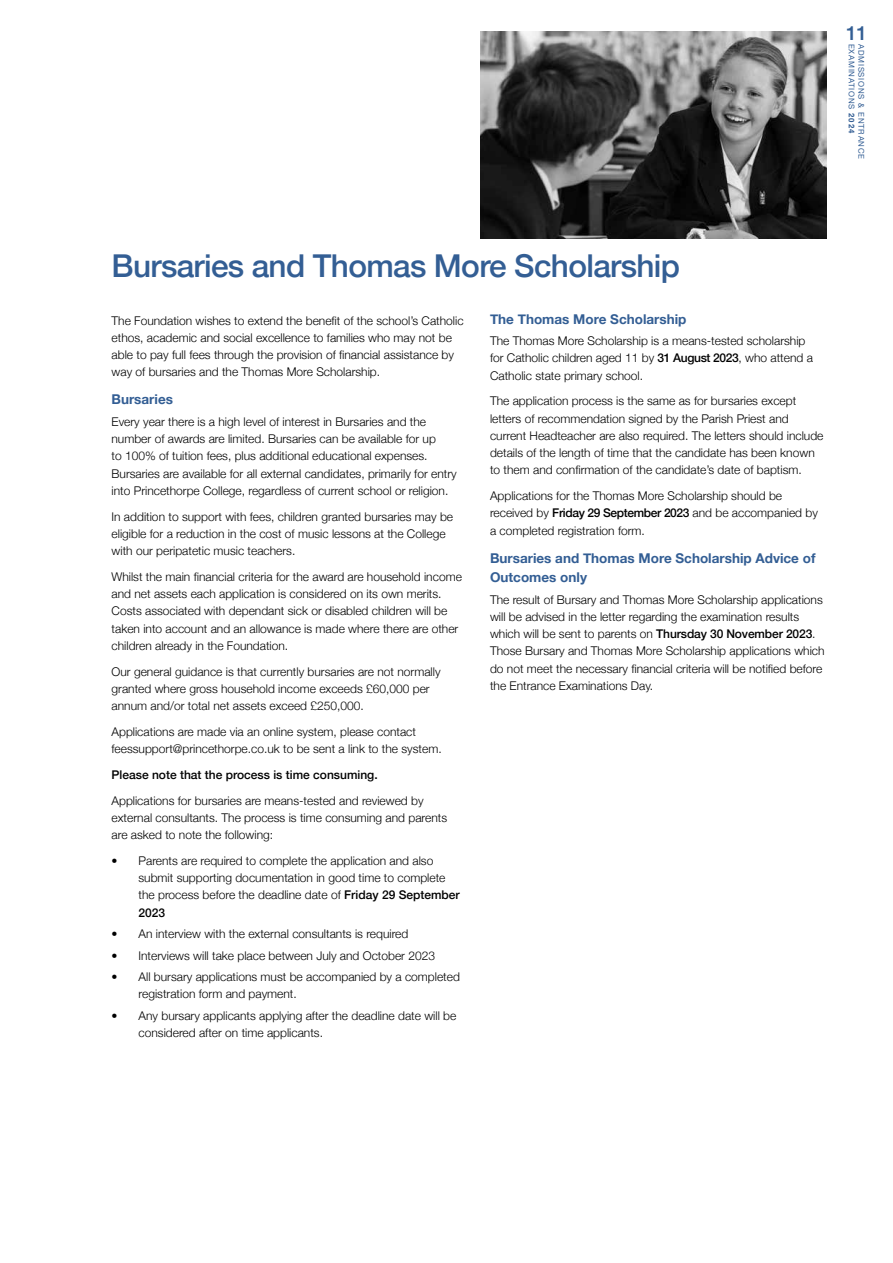
<style>
.page{position:relative;width:893px;height:1263px;background:#fff}
.page>*{position:absolute;margin:0;border:0;box-sizing:border-box;transform-origin:0 0}
.t1{font:500 31.5px "Helvetica Neue";letter-spacing:-.02em;color:#335e94}
.t2{font:500 19.5px "Helvetica Neue";color:#335e94}
.t3{font:700 13.5px/19.5px "Helvetica Neue";color:#335e94}
.t4{font:300 12px/17.2px "Helvetica Neue";color:#000}
.t5{font:500 12px "Helvetica Neue";color:#000}
.t6{font:7.95px "Helvetica Neue";letter-spacing:.1em;color:#335e94}
.t7{font:700 7.95px "Helvetica";color:#335e94}
.s1{font-weight:500}
</style>
<div class="page">
<img style="left:480px;top:32px;width:346px;height:206px">
<h2 class="t2" style="left:846px;top:18px;width:23px">11</h2>
<p class="t6" style="left:857px;top:44px;width:67px;rotate:90deg">EXAMINATIONS</p>
<p class="t6" style="left:867px;top:44px;width:117px;rotate:90deg">ADMISSIONS &amp; ENTRANCE</p>
<p class="t7" style="left:857px;top:113px;width:21px;rotate:90deg">2024</p>
<h1 class="t1" style="left:112px;top:241px;width:570px">Bursaries and Thomas More Scholarship</h1>
<p class="t4" style="left:112px;top:311px;width:354px">The Foundation wishes to extend the benefit of the school’s Catholic ethos, academic and social excellence to families who may not be able to pay full fees through the provision of financial assistance by way of bursaries and the Thomas More Scholarship.</p>
<p class="t3" style="left:112px;top:390px;width:63px">Bursaries</p>
<p class="t4" style="left:112px;top:412px;width:347px">Every year there is a high level of interest in Bursaries and the number of awards are limited. Bursaries can be available for up<br>to 100% of tuition fees, plus additional educational expenses.<br>Bursaries are available for all external candidates, primarily for entry into Princethorpe College, regardless of current school or religion.</p>
<p class="t4" style="left:112px;top:507px;width:343px">In addition to support with fees, children granted bursaries may be eligible for a reduction in the cost of music lessons at the College with our peripatetic music teachers.</p>
<p class="t4" style="left:112px;top:567px;width:352px">Whilst the main financial criteria for the award are household income and net assets each application is considered on its own merits.<br>Costs associated with dependant sick or disabled children will be taken into account and an allowance is made where there are other children already in the Foundation.</p>
<p class="t4" style="left:112px;top:662px;width:330px">Our general guidance is that currently bursaries are not normally granted where gross household income exceeds £60,000 per annum and/or total net assets exceed £250,000.</p>
<p class="t4" style="left:112px;top:722px;width:332px">Applications are made via an online system, please contact feessupport@princethorpe.co.uk to be sent a link to the system.</p>
<p class="t5" style="left:112px;top:765px;width:268px">Please note that the process is time consuming.</p>
<p class="t4" style="left:112px;top:791px;width:337px">Applications for bursaries are means-tested and reviewed by external consultants. The process is time consuming and parents are asked to note the following:</p>
<p class="t4" style="left:139px;top:851px;width:323px;text-indent:-27px">• Parents are required to complete the application and also submit supporting documentation in good time to complete the process before the deadline date of <span class="s1">Friday 29 September 2023</span></p>
<p class="t4" style="left:112px;top:924px;width:298px">• An interview with the external consultants is required</p>
<p class="t4" style="left:112px;top:946px;width:325px">• Interviews will take place between July and October 2023</p>
<p class="t4" style="left:139px;top:967px;width:323px;text-indent:-27px">• All bursary applications must be accompanied by a completed registration form and payment.</p>
<p class="t4" style="left:139px;top:1006px;width:319px;text-indent:-27px">• Any bursary applicants applying after the deadline date will be considered after on time applicants.</p>
<p class="t3" style="left:490px;top:309px;width:198px">The Thomas More Scholarship</p>
<p class="t4" style="left:490px;top:331px;width:324px">The Thomas More Scholarship is a means-tested scholarship for Catholic children aged 11 by <span class="s1">31 August 2023</span>, who attend a<br>Catholic state primary school.</p>
<p class="t4" style="left:490px;top:391px;width:335px">The application process is the same as for bursaries except letters of recommendation signed by the Parish Priest and current Headteacher are also required. The letters should include details of the length of time that the candidate has been known to them and confirmation of the candidate’s date of baptism.</p>
<p class="t4" style="left:490px;top:486px;width:329px">Applications for the Thomas More Scholarship should be received by <span class="s1">Friday 29 September 2023</span> and be accompanied by a completed registration form.</p>
<p class="t3" style="left:490px;top:548px;width:327px">Bursaries and Thomas More Scholarship Advice of<br>Outcomes only</p>
<p class="t4" style="left:490px;top:590px;width:336px">The result of Bursary and Thomas More Scholarship applications will be advised in the letter regarding the examination results which will be sent to parents on <span class="s1">Thursday 30 November 2023</span>.<br>Those Bursary and Thomas More Scholarship applications which do not meet the necessary financial criteria will be notified before the Entrance Examinations Day.</p>
</div>
